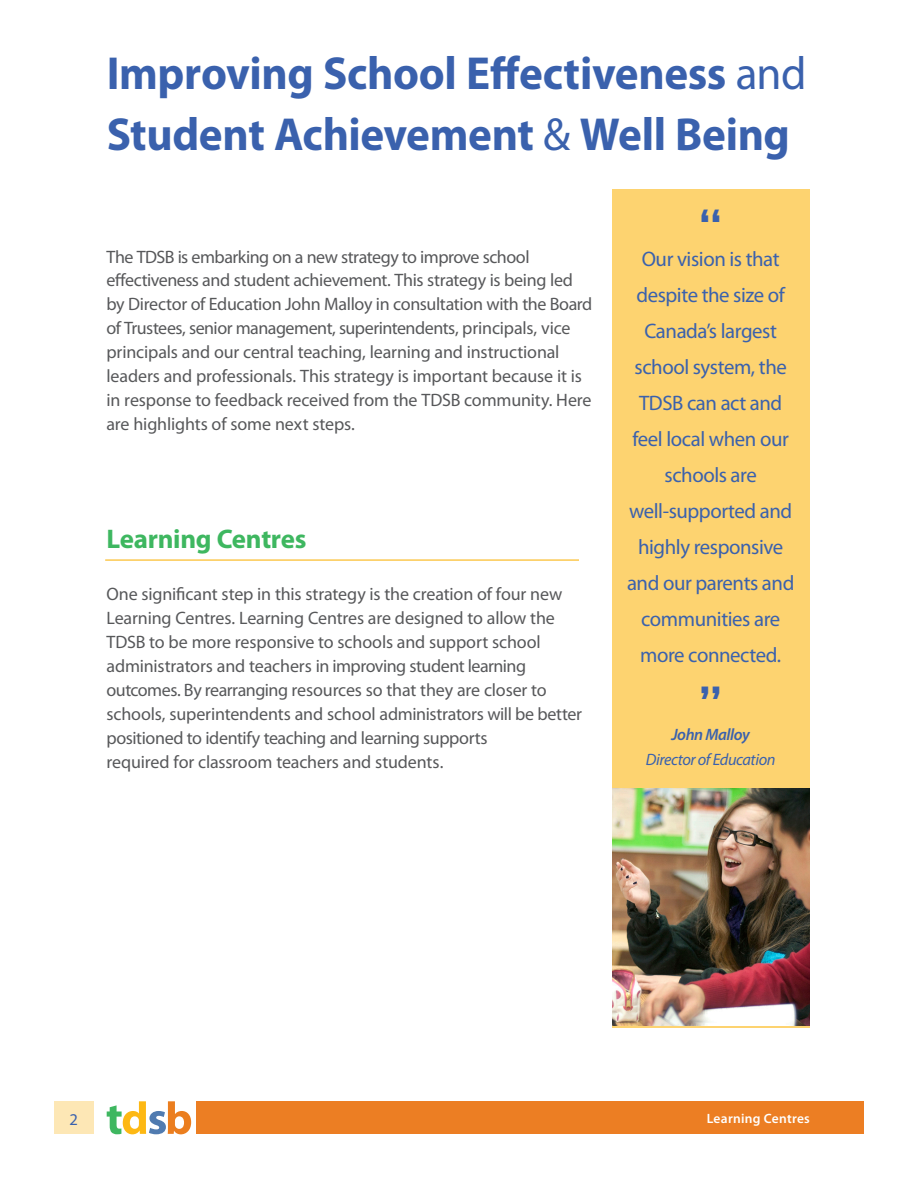
<style>
.page{position:relative;width:918px;height:1188px;background:#fff}
.page>*{position:absolute;margin:0;border:0;box-sizing:border-box;transform-origin:0 0}
.t1{font:700 46.5px/61.5px "Myriad Pro";letter-spacing:-.01em;color:#3a61ad}
.t2{font:700 45px "Serifa";color:#3a61ad}
.t3{font:700 27px "Myriad Pro";letter-spacing:-.01em;color:#3eb760}
.t4{font:21px/36px "Myriad Pro";letter-spacing:-.02em;color:#3a61ad;text-align:center}
.t5{font:18px/24px "Myriad Pro";letter-spacing:-.015em;color:#57585a}
.t6{font:italic 16.5px "Myriad Pro";letter-spacing:-.025em;color:#3a61ad}
.t7{font:italic 600 16.5px "Myriad Pro";letter-spacing:-.025em;color:#3a61ad}
.t8{font:16.5px "Myriad Pro";color:#3a61ad}
.t9{font:600 13.5px "Myriad Pro";letter-spacing:.02em;color:#fff}
.s1{font-weight:400}
</style>
<div class="page">
<div style="left:196px;top:1101px;width:668px;height:33px;background:#ec7e23"></div>
<div style="left:54px;top:1101px;width:40px;height:33px;background:#fde7b5"></div>
<div style="left:612px;top:189px;width:198px;height:839px;background:#fdd370"></div>
<hr style="left:105px;top:560px;width:474px;height:1px;background:#fbb616">
<img style="left:612px;top:788px;width:198px;height:238px">
<svg style="left:107px;top:1101px;width:84px;height:33px"></svg>
<h2 class="t1" style="left:107px;top:41px;width:701px">Improving School Effectiveness <span class="s1">and<br></span>Student Achievement <span class="s1">&amp;</span> Well Being</h2>
<p class="t5" style="left:106px;top:244px;width:487px">The TDSB is embarking on a new strategy to improve school effectiveness and student achievement. This strategy is being led by Director of Education John Malloy in consultation with the Board of Trustees, senior management, superintendents, principals, vice principals and our central teaching, learning and instructional leaders and professionals. This strategy is important because it is in response to feedback received from the TDSB community. Here are highlights of some next steps.</p>
<h2 class="t3" style="left:106px;top:521px;width:201px">Learning Centres</h2>
<p class="t5" style="left:106px;top:582px;width:477px">One significant step in this strategy is the creation of four new Learning Centres. Learning Centres are designed to allow the TDSB to be more responsive to schools and support school administrators and teachers in improving student learning outcomes. By rearranging resources so that they are closer to schools, superintendents and school administrators will be better positioned to identify teaching and learning supports<br>required for classroom teachers and students.</p>
<p class="t2" style="left:698px;top:198px;width:26px">“</p>
<p class="t4" style="left:627px;top:240px;width:169px">Our vision is that despite the size of<br>Canada’s largest school system, the<br>TDSB can act and feel local when our schools are well-supported and highly responsive and our parents and communities are more connected.</p>
<p class="t2" style="left:698px;top:675px;width:26px">”</p>
<p class="t7" style="left:671px;top:724px;width:80px">John Malloy</p>
<p class="t6" style="left:646px;top:750px;width:131px">Director of Education</p>
<p class="t8" style="left:69px;top:1109px;width:10px">2</p>
<p class="t9" style="left:707px;top:1110px;width:104px">Learning Centres</p>
</div>
